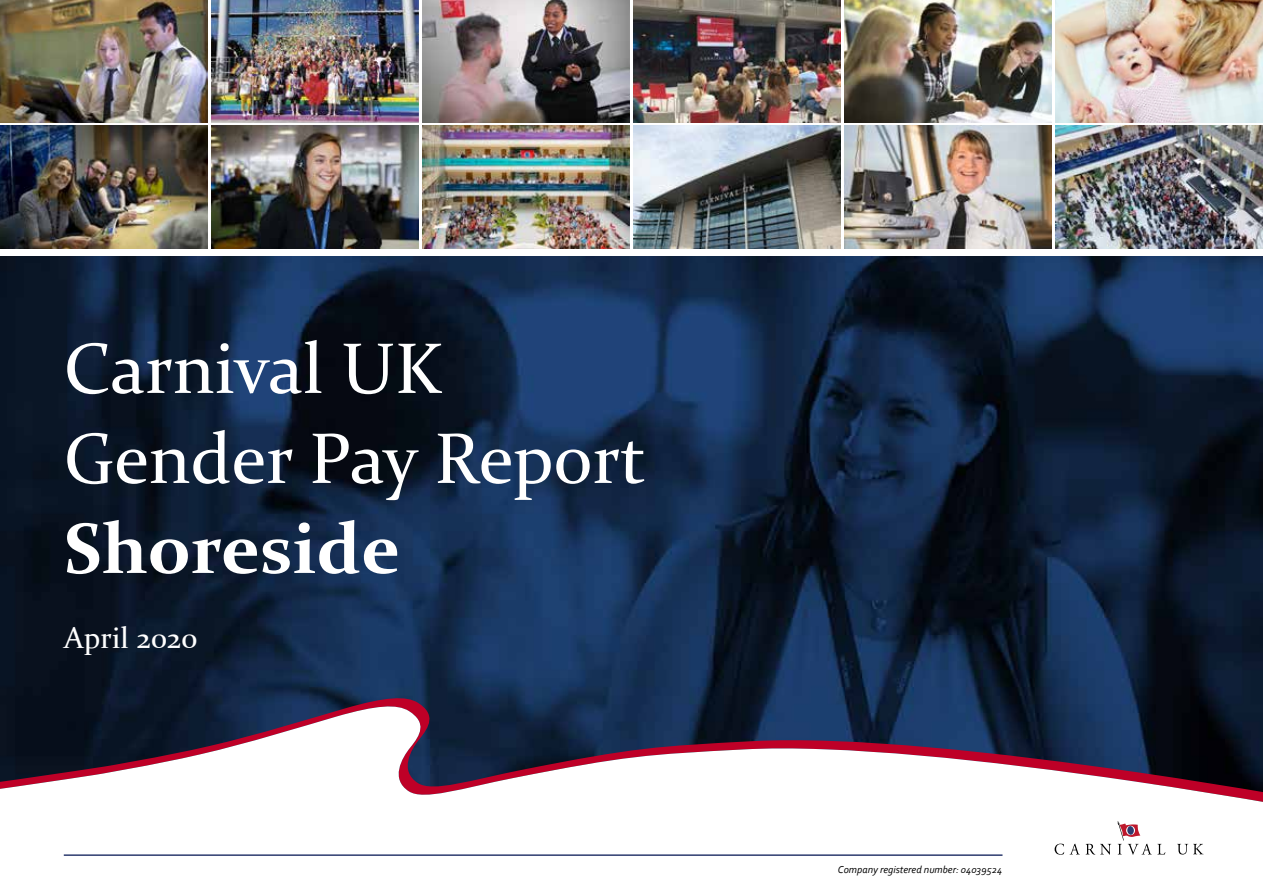
<style>
.page{position:relative;width:1263px;height:893px;background:#fff}
.page>*{position:absolute;margin:0;border:0;box-sizing:border-box;transform-origin:0 0}
.t1{font:72px/90px "Constantia";color:#fff}
.t2{font:700 72px "Constantia";color:#fff}
.t3{font:30px "Constantia";color:#fff}
.t4{font:italic 10.5px "Corbel";color:#000}
</style>
<div class="page">
<img style="left:0;top:256px;width:1263px;height:439px">
<svg style="left:0;top:695px;width:1263px;height:9px;background:#142441"></svg>
<svg style="left:0;top:704px;width:1263px;height:152px"></svg>
<svg style="left:1054px;top:844px;width:10px;height:11px"></svg>
<svg style="left:1070px;top:844px;width:41px;height:11px"></svg>
<svg style="left:1118px;top:821px;width:47px;height:34px"></svg>
<svg style="left:1177px;top:844px;width:26px;height:10px"></svg>
<hr style="left:64px;top:854px;width:938px;height:2px;background:#2c3b6f">
<img style="left:0;top:0;width:208px;height:123px">
<img style="left:211px;top:0;width:208px;height:123px">
<img style="left:422px;top:0;width:208px;height:123px">
<img style="left:633px;top:0;width:208px;height:123px">
<img style="left:844px;top:0;width:208px;height:123px">
<img style="left:1055px;top:0;width:208px;height:123px">
<img style="left:0;top:126px;width:208px;height:123px">
<img style="left:211px;top:126px;width:208px;height:123px">
<img style="left:422px;top:126px;width:208px;height:123px">
<img style="left:633px;top:126px;width:208px;height:123px">
<img style="left:844px;top:126px;width:208px;height:123px">
<img style="left:1055px;top:126px;width:208px;height:123px">
<h1 class="t1" style="left:64px;top:320px;width:583px">Carnival UK<br>Gender Pay Report</h1>
<h1 class="t2" style="left:64px;top:499px;width:338px">Shoreside</h1>
<h2 class="t3" style="left:64px;top:618px;width:135px">April 2020</h2>
<p class="t4" style="left:838px;top:863px;width:166px">Company registered number: 04039524</p>
</div>
